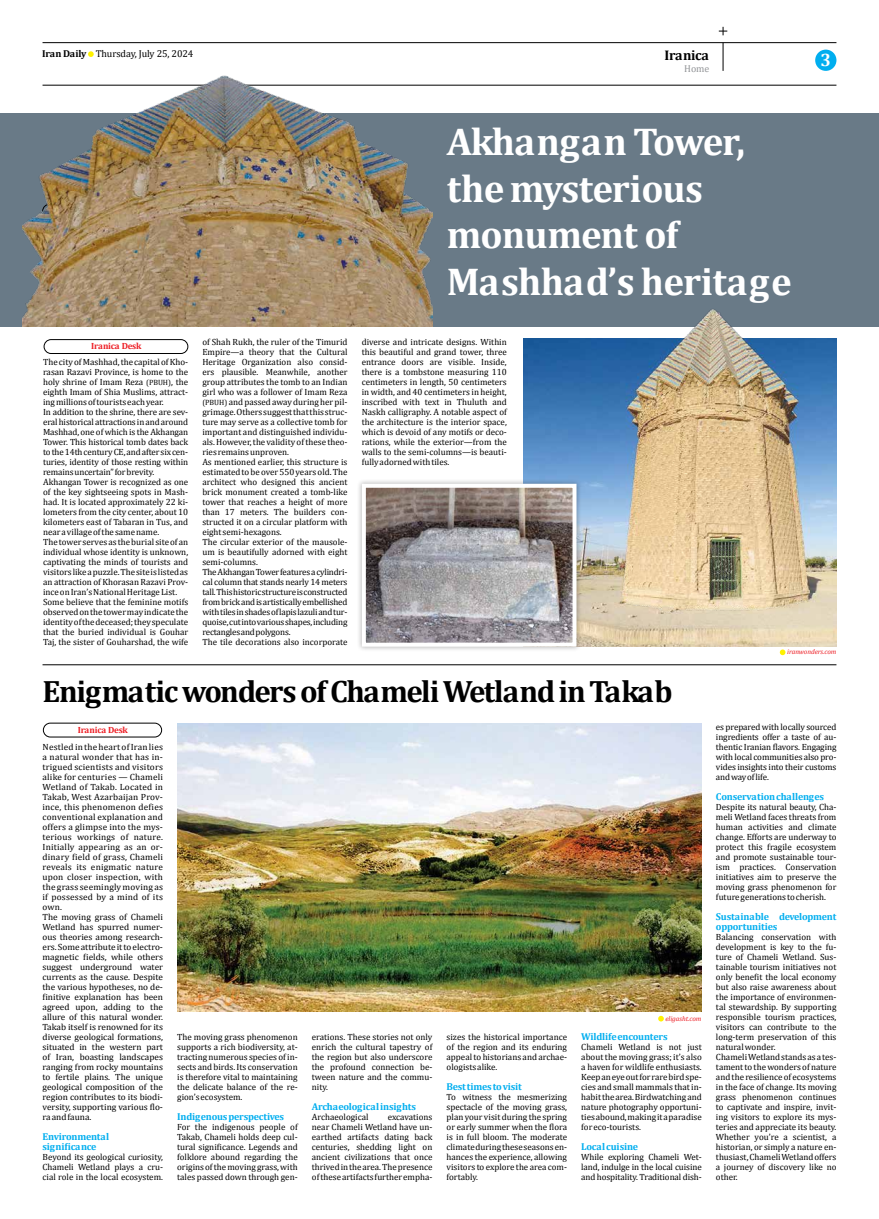
<style>
.page{position:relative;width:879px;height:1219px;background:#fff}
.page>*{position:absolute;margin:0;border:0;box-sizing:border-box;transform-origin:0 0}
.t1{font:700 39px/46.8px "Cambria";letter-spacing:-.015em;color:#fff}
.t2{font:700 31px "Cambria";letter-spacing:-.045em;color:#000}
.t3{font:700 18px "Cambria";color:#fff}
.t4{font:700 14px "Cambria";letter-spacing:-.025em;color:#000}
.t5{font:700 10px/10px "Cambria";letter-spacing:-.015em;color:#00aeef}
.t6{font:10px "Cambria";letter-spacing:-.01em;color:#000}
.t7{font:10px "Cambria";color:#939598}
.t8{font:9px/10px "Cambria";color:#000;text-align:justify}
.t9{font:700 9px "Cambria";letter-spacing:-.025em;color:#ed1d24}
.t10{font:italic 6.9px "Cambria";letter-spacing:-.01em;color:#ed1d24}
.s1{font-weight:700}
.s2{font-size:7.7px}
</style>
<div class="page">
<div style="left:0;top:114px;width:879px;height:213px;background:#697a87"></div>
<svg style="left:723px;top:43px;width:1px;height:28px"></svg>
<hr style="left:43px;top:42px;width:793px;height:1px;background:#000">
<hr style="left:43px;top:85px;width:793px;height:1px;background:#000">
<hr style="left:43px;top:665px;width:793px;height:1px;background:#000">
<div style="left:815px;top:50px;width:21px;height:21px;background:#00aeef;border-radius:50%"></div>
<svg style="left:658px;top:1016px;width:6px;height:5px"></svg>
<svg style="left:780px;top:649px;width:5px;height:6px"></svg>
<div style="left:43px;top:723px;width:119px;height:14px;border:1px solid #000;border-radius:7px"></div>
<div style="left:44px;top:339px;width:144px;height:15px;border:1px solid #000;border-radius:7px"></div>
<img style="left:177px;top:723px;width:525px;height:289px">
<img style="left:23px;top:42px;width:409px;height:285px">
<div style="left:357px;top:479px;width:224px;height:173px;background:#f5f5f5"></div>
<svg style="left:360px;top:482px;width:217px;height:167px"></svg>
<img style="left:478px;top:309px;width:358px;height:338px">
<svg style="left:719px;top:27px;width:8px;height:8px"></svg>
<p class="t6" style="left:42px;top:48px;width:153px"><span class="s1">Iran Daily</span> Thursday, July 25, 2024</p>
<h3 class="t4" style="left:664px;top:45px;width:46px">Iranica</h3>
<p class="t7" style="left:684px;top:63px;width:27px">Home</p>
<h1 class="t1" style="left:447px;top:117px;width:346px">Akhangan Tower, the mysterious monument of<br>Mashhad’s heritage</h1>
<p class="t9" style="left:91px;top:340px;width:52px">Iranica Desk</p>
<p class="t8" style="left:43px;top:357px;width:147px;text-align:left">The city of Mashhad, the capital of Kho&shy;rasan Razavi Province, is home to the holy shrine of Imam Reza <span class="s2">(PBUH)</span>, the eighth Imam of Shia Muslims, attract&shy;ing millions of tourists each year.<br>In addition to the shrine, there are sev&shy;eral historical attractions in and around Mashhad, one of which is the Akhangan Tower. This historical tomb dates back to the 14th century CE, and after six cen&shy;turies, identity of those resting within remains uncertain” for brevity.<br>Akhangan Tower is recognized as one of the key sightseeing spots in Mash&shy;had. It is located approximately 22 ki&shy;lometers from the city center, about 10 kilometers east of Tabaran in Tus, and near a village of the same name.<br>The tower serves as the burial site of an individual whose identity is unknown, captivating the minds of tourists and visitors like a puzzle. The site is listed as an attraction of Khorasan Razavi Prov&shy;ince on Iran’s National Heritage List.<br>Some believe that the feminine motifs observed on the tower may indicate the identity of the deceased; they speculate that the buried individual is Gouhar Taj, the sister of Gouharshad, the wife</p>
<p class="t8" style="left:202px;top:337px;width:147px;text-align:left">of Shah Rukh, the ruler of the Timurid Empire—a theory that the Cultural Heritage Organization also consid&shy;ers plausible. Meanwhile, another group attributes the tomb to an Indian girl who was a follower of Imam Reza <span class="s2">(PBUH)</span> and passed away during her pil&shy;grimage. Others suggest that this struc&shy;ture may serve as a collective tomb for important and distinguished individu&shy;als. However, the validity of these theo&shy;ries remains unproven.<br>As mentioned earlier, this structure is estimated to be over 550 years old. The architect who designed this ancient brick monument created a tomb-like tower that reaches a height of more than 17 meters. The builders con&shy;structed it on a circular platform with eight semi-hexagons.<br>The circular exterior of the mausole&shy;um is beautifully adorned with eight semi-columns.<br>The Akhangan Tower features a cylindri&shy;cal column that stands nearly 14 meters tall. This historic structure is constructed from brick and is artistically embellished with tiles in shades of lapis lazuli and tur&shy;quoise, cut into various shapes, including rectangles and polygons.<br>The tile decorations also incorporate</p>
<p class="t8" style="left:362px;top:337px;width:147px">diverse and intricate designs. Within this beautiful and grand tower, three entrance doors are visible. Inside, there is a tombstone measuring 110 centimeters in length, 50 centimeters in width, and 40 centimeters in height, inscribed with text in Thuluth and Naskh calligraphy. A notable aspect of the architecture is the interior space, which is devoid of any motifs or deco&shy;rations, while the exterior—from the walls to the semi-columns—is beauti&shy;fully adorned with tiles.</p>
<h3 class="t3" style="left:820px;top:47px;width:12px">3</h3>
<h2 class="t2" style="left:43px;top:669px;width:632px">Enigmatic wonders of Chameli Wetland in Takab</h2>
<p class="t9" style="left:78px;top:723px;width:52px">Iranica Desk</p>
<p class="t8" style="left:43px;top:742px;width:122px;text-align:left">Nestled in the heart of Iran lies a natural wonder that has in&shy;trigued scientists and visitors alike for centuries — Chameli<br>Wetland of Takab. Located in<br>Takab, West Azarbaijan Prov&shy;ince, this phenomenon defies conventional explanation and offers a glimpse into the mys&shy;terious workings of nature.<br>Initially appearing as an or&shy;dinary field of grass, Chameli reveals its enigmatic nature upon closer inspection, with the grass seemingly moving as if possessed by a mind of its own.<br>The moving grass of Chameli<br>Wetland has spurred numer&shy;ous theories among research&shy;ers. Some attribute it to electro&shy;magnetic fields, while others suggest underground water currents as the cause. Despite the various hypotheses, no de&shy;finitive explanation has been agreed upon, adding to the allure of this natural wonder.<br>Takab itself is renowned for its diverse geological formations, situated in the western part of Iran, boasting landscapes ranging from rocky mountains to fertile plains. The unique geological composition of the region contributes to its biodi&shy;versity, supporting various flo&shy;ra and fauna.</p>
<p class="t5" style="left:43px;top:1131px;width:68px">Environmental significance</p>
<p class="t8" style="left:43px;top:1152px;width:122px">Beyond its geological curiosity, Chameli Wetland plays a cru&shy;cial role in the local ecosystem.</p>
<p class="t8" style="left:177px;top:1032px;width:122px">The moving grass phenomenon supports a rich biodiversity, at&shy;tracting numerous species of in&shy;sects and birds. Its conservation is therefore vital to maintaining the delicate balance of the re&shy;gion’s ecosystem.</p>
<p class="t5" style="left:177px;top:1111px;width:108px">Indigenous perspectives</p>
<p class="t8" style="left:177px;top:1122px;width:122px">For the indigenous people of Takab, Chameli holds deep cul&shy;tural significance. Legends and folklore abound regarding the origins of the moving grass, with tales passed down through gen-</p>
<p class="t8" style="left:312px;top:1032px;width:122px">erations. These stories not only enrich the cultural tapestry of the region but also underscore the profound connection be&shy;tween nature and the commu&shy;nity.</p>
<p class="t5" style="left:312px;top:1101px;width:106px">Archaeological insights</p>
<p class="t8" style="left:312px;top:1112px;width:58px">Archaeological</p>
<p class="t8" style="left:312px;top:1112px;width:122px;text-indent:76px">excavations near Chameli Wetland have un&shy;earthed artifacts dating back centuries, shedding light on ancient civilizations that once thrived in the area. The presence of these artifacts further empha-</p>
<p class="t8" style="left:446px;top:1032px;width:122px">sizes the historical importance of the region and its enduring appeal to historians and archae&shy;ologists alike.</p>
<p class="t5" style="left:446px;top:1081px;width:77px">Best times to visit</p>
<p class="t8" style="left:446px;top:1092px;width:122px">To witness the mesmerizing spectacle of the moving grass, plan your visit during the spring or early summer when the flora is in full bloom. The moderate climate during these seasons en&shy;hances the experience, allowing visitors to explore the area com&shy;fortably.</p>
<p class="t10" style="left:665px;top:1013px;width:37px">eligasht.com</p>
<p class="t5" style="left:581px;top:1031px;width:88px">Wildlife encounters</p>
<p class="t8" style="left:581px;top:1042px;width:122px">Chameli Wetland is not just about the moving grass; it’s also a haven for wildlife enthusiasts.<br>Keep an eye out for rare bird spe&shy;cies and small mammals that in&shy;habit the area. Birdwatching and nature photography opportuni&shy;ties abound, making it a paradise for eco-tourists.</p>
<p class="t5" style="left:581px;top:1141px;width:58px">Local cuisine</p>
<p class="t8" style="left:581px;top:1152px;width:122px">While exploring Chameli Wet&shy;land, indulge in the local cuisine and hospitality. Traditional dish-</p>
<p class="t10" style="left:787px;top:647px;width:51px">iranwonders.com</p>
<p class="t8" style="left:716px;top:722px;width:122px">es prepared with locally sourced ingredients offer a taste of au&shy;thentic Iranian flavors. Engaging with local communities also pro&shy;vides insights into their customs and way of life.</p>
<p class="t5" style="left:716px;top:791px;width:110px">Conservation challenges</p>
<p class="t8" style="left:716px;top:802px;width:122px">Despite its natural beauty, Cha&shy;meli Wetland faces threats from human activities and climate change. Efforts are underway to protect this fragile ecosystem and promote sustainable tour&shy;ism practices. Conservation initiatives aim to preserve the moving grass phenomenon for future generations to cherish.</p>
<p class="t5" style="left:716px;top:911px;width:122px">Sustainable development opportunities</p>
<p class="t8" style="left:716px;top:932px;width:122px;text-align:left">Balancing conservation with development is key to the fu&shy;ture of Chameli Wetland. Sus&shy;tainable tourism initiatives not only benefit the local economy but also raise awareness about the importance of environmen&shy;tal stewardship. By supporting responsible tourism practices, visitors can contribute to the long-term preservation of this natural wonder.<br>Chameli Wetland stands as a tes&shy;tament to the wonders of nature and the resilience of ecosystems in the face of change. Its moving grass phenomenon continues to captivate and inspire, invit&shy;ing visitors to explore its mys&shy;teries and appreciate its beauty.<br>Whether you’re a scientist, a historian, or simply a nature en&shy;thusiast, Chameli Wetland offers a journey of discovery like no other.</p>
</div>
